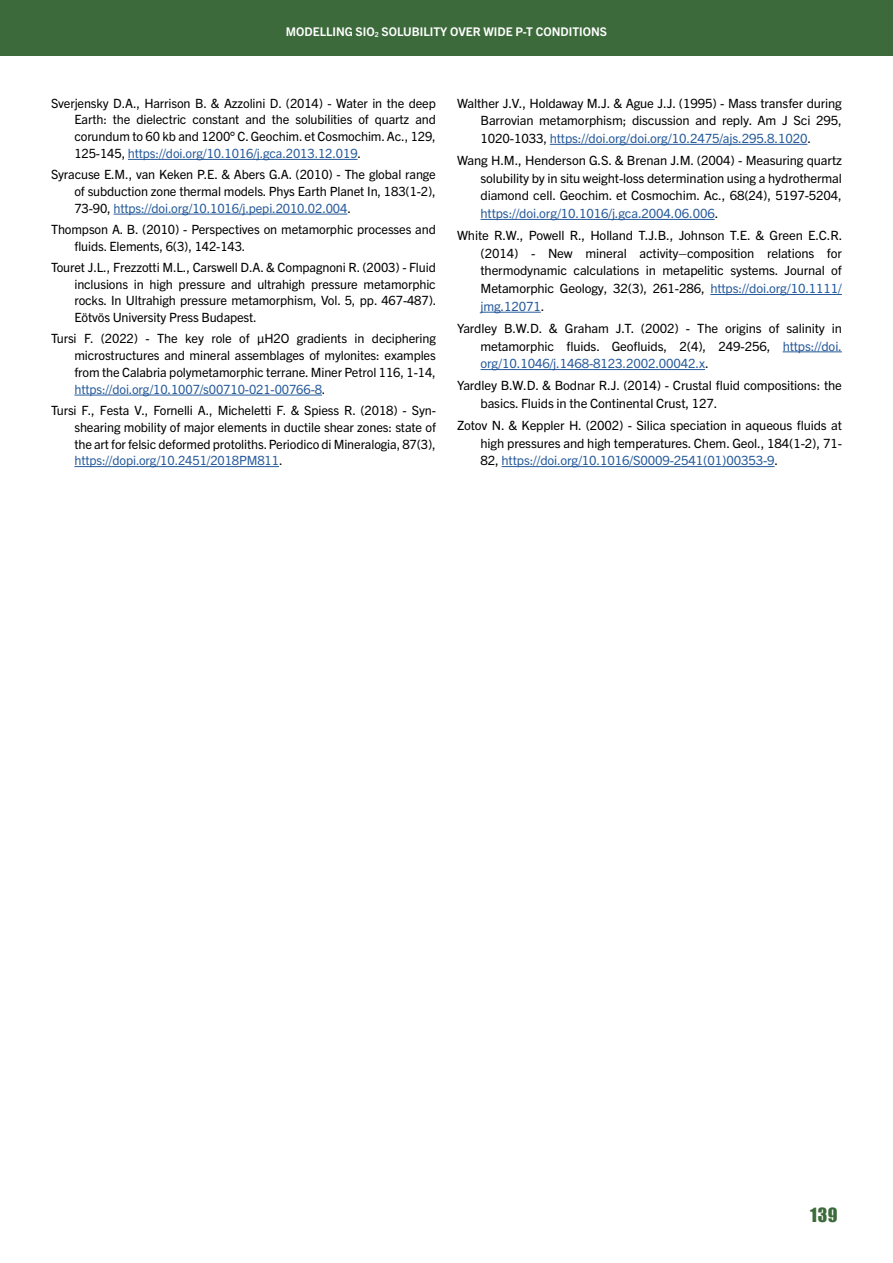
<style>
.page{position:relative;width:893px;height:1263px;background:#fff}
.page>*{position:absolute;margin:0;border:0;box-sizing:border-box;transform-origin:0 0}
.t1{font:18px "Impact";color:#3c6a3a}
.t2{font:12.75px/16.8px "Trade Gothic Next LT Pro";letter-spacing:-.01em;color:#000;text-align:justify}
.t3{font:700 12px "Trade Gothic Next LT Pro";color:#fff}
.s1{color:#275b9b}
</style>
<div class="page">
<div style="left:0;top:0;width:893px;height:55px;background:#3c6a3a"></div>
<hr style="left:128px;top:159px;width:230px;height:1px;background:#275b9b">
<hr style="left:114px;top:214px;width:233px;height:1px;background:#275b9b">
<hr style="left:74px;top:395px;width:248px;height:1px;background:#275b9b">
<hr style="left:74px;top:466px;width:205px;height:1px;background:#275b9b">
<hr style="left:550px;top:144px;width:257px;height:1px;background:#275b9b">
<hr style="left:480px;top:219px;width:235px;height:1px;background:#275b9b">
<hr style="left:710px;top:294px;width:132px;height:1px;background:#275b9b">
<hr style="left:480px;top:312px;width:61px;height:1px;background:#275b9b">
<hr style="left:783px;top:352px;width:59px;height:1px;background:#275b9b">
<hr style="left:480px;top:369px;width:225px;height:1px;background:#275b9b">
<hr style="left:502px;top:466px;width:273px;height:1px;background:#275b9b">
<p class="t3" style="left:286px;top:23px;width:323px">MODELLING SIO<sub>2</sub> SOLUBILITY OVER WIDE P-T CONDITIONS</p>
<p class="t2" style="left:74px;top:94px;width:363px;text-indent:-23px">Sverjensky D.A., Harrison B. &amp; Azzolini D. (2014) - Water in the deep Earth: the dielectric constant and the solubilities of quartz and corundum to 60 kb and 1200° C. Geochim. et Cosmochim. Ac., 129, 125-145, <span class="s1">https://doi.org/10.1016/j.gca.2013.12.019</span>.</p>
<p class="t2" style="left:74px;top:165px;width:363px;text-indent:-23px">Syracuse E.M., van Keken P.E. &amp; Abers G.A. (2010) - The global range of subduction zone thermal models. Phys Earth Planet In, 183(1-2), 73-90, <span class="s1">https://doi.org/10.1016/j.pepi.2010.02.004</span>.</p>
<p class="t2" style="left:74px;top:220px;width:363px;text-indent:-23px">Thompson A. B. (2010) - Perspectives on metamorphic processes and fluids. Elements, 6(3), 142-143.</p>
<p class="t2" style="left:74px;top:258px;width:363px;text-indent:-23px">Touret J.L., Frezzotti M.L., Carswell D.A. &amp; Compagnoni R. (2003) - Fluid inclusions in high pressure and ultrahigh pressure metamorphic rocks. In Ultrahigh pressure metamorphism, Vol. 5, pp. 467-487).<br>Eötvös University Press Budapest.</p>
<p class="t2" style="left:74px;top:329px;width:363px;text-indent:-23px">Tursi F. (2022) - The key role of µH2O gradients in deciphering microstructures and mineral assemblages of mylonites: examples from the Calabria polymetamorphic terrane. Miner Petrol 116, 1-14, <span class="s1">https://doi.org/10.1007/s00710-021-00766-8</span>.</p>
<p class="t2" style="left:74px;top:401px;width:363px;text-indent:-23px">Tursi F., Festa V., Fornelli A., Micheletti F. &amp; Spiess R. (2018) - Syn&shy;shearing mobility of major elements in ductile shear zones: state of the art for felsic deformed protoliths. Periodico di Mineralogia, 87(3), <span class="s1">https://dopi.org/10.2451/2018PM811</span>.</p>
<p class="t2" style="left:480px;top:93px;width:363px;line-height:17.7px;text-indent:-23px">Walther J.V., Holdaway M.J. &amp; Ague J.J. (1995) - Mass transfer during Barrovian metamorphism; discussion and reply. Am J Sci 295, 1020-1033, <span class="s1">https://doi.org/doi.org/10.2475/ajs.295.8.1020</span>.</p>
<p class="t2" style="left:480px;top:151px;width:363px;line-height:17.7px;text-indent:-23px">Wang H.M., Henderson G.S. &amp; Brenan J.M. (2004) - Measuring quartz solubility by in situ weight-loss determination using a hydrothermal diamond cell. Geochim. et Cosmochim. Ac., 68(24), 5197-5204, <span class="s1">https://doi.org/10.1016/j.gca.2004.06.006</span>.</p>
<p class="t2" style="left:480px;top:226px;width:363px;line-height:17.7px;text-indent:-23px">White R.W., Powell R., Holland T.J.B., Johnson T.E. &amp; Green E.C.R. (2014) - New mineral activity–composition relations for thermodynamic calculations in metapelitic systems. Journal of Metamorphic Geology, 32(3), 261-286, <span class="s1">https://doi.org/10.1111/ jmg.12071</span>.</p>
<p class="t2" style="left:480px;top:318px;width:363px;line-height:17.7px;text-indent:-23px">Yardley B.W.D. &amp; Graham J.T. (2002) - The origins of salinity in metamorphic fluids. Geofluids, 2(4), 249-256, <span class="s1">https://doi. org/10.1046/j.1468-8123.2002.00042.x</span>.</p>
<p class="t2" style="left:480px;top:376px;width:363px;line-height:17.7px;text-indent:-23px">Yardley B.W.D. &amp; Bodnar R.J. (2014) - Crustal fluid compositions: the basics. Fluids in the Continental Crust, 127.</p>
<p class="t2" style="left:480px;top:415px;width:363px;line-height:17.7px;text-indent:-23px">Zotov N. &amp; Keppler H. (2002) - Silica speciation in aqueous fluids at high pressures and high temperatures. Chem. Geol., 184(1-2), 71- 82, <span class="s1">https://doi.org/10.1016/S0009-2541(01)00353-9</span>.</p>
<h1 class="t1" style="left:810px;top:1201px;width:29px">139</h1>
</div>
